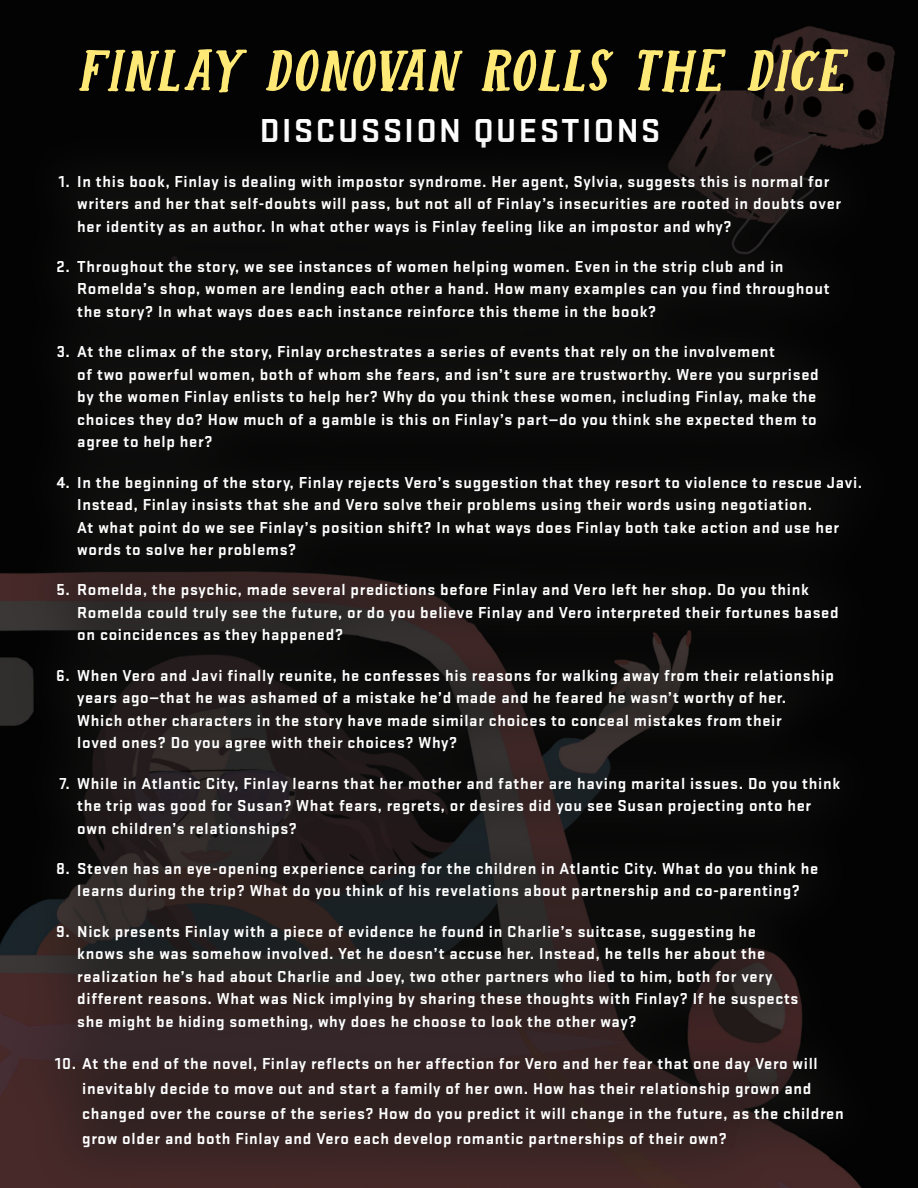
<style>
.page{position:relative;width:918px;height:1188px;background:#fff}
.page>*{position:absolute;margin:0;border:0;box-sizing:border-box;transform-origin:0 0}
.t1{font:italic 58.5px "DK Colporteur Fat";color:#fee976}
.t2{font:700 34.5px "Stratum 1";letter-spacing:.07em;color:#fff}
.t3{font:700 16.5px/22.5px "Stratum 1";letter-spacing:.04em;color:#fff}
</style>
<div class="page">
<img style="left:0;top:0;width:918px;height:1188px">
<div style="left:7px;top:124px;width:903px;height:1064px;background:#1c1b1a;opacity:.6"></div>
<h1 class="t1" style="left:76px;top:38px;width:783px">FINLAY DONOVAN ROLLS THE DICE</h1>
<h2 class="t2" style="left:260px;top:107px;width:402px">DISCUSSION QUESTIONS</h2>
<p class="t3" style="left:77px;top:169px;width:765px;text-indent:-18px">1. In this book, Finlay is dealing with impostor syndrome. Her agent, Sylvia, suggests this is normal for writers and her that self-doubts will pass, but not all of Finlay’s insecurities are rooted in doubts over her identity as an author. In what other ways is Finlay feeling like an impostor and why?</p>
<p class="t3" style="left:77px;top:254px;width:754px;text-indent:-21px">2. Throughout the story, we see instances of women helping women. Even in the strip club and in<br>Romelda’s shop, women are lending each other a hand. How many examples can you find throughout the story? In what ways does each instance reinforce this theme in the book?</p>
<p class="t3" style="left:77px;top:340px;width:743px;text-indent:-21px">3. At the climax of the story, Finlay orchestrates a series of events that rely on the involvement<br>of two powerful women, both of whom she fears, and isn’t sure are trustworthy. Were you surprised by the women Finlay enlists to help her? Why do you think these women, including Finlay, make the choices they do? How much of a gamble is this on Finlay’s part—do you think she expected them to agree to help her?</p>
<p class="t3" style="left:77px;top:470px;width:787px;text-indent:-21px">4. In the beginning of the story, Finlay rejects Vero’s suggestion that they resort to violence to rescue Javi.<br>Instead, Finlay insists that she and Vero solve their problems using their words using negotiation.<br>At what point do we see Finlay’s position shift? In what ways does Finlay both take action and use her words to solve her problems?</p>
<p class="t3" style="left:77px;top:578px;width:763px;text-indent:-21px">5. Romelda, the psychic, made several predictions before Finlay and Vero left her shop. Do you think<br>Romelda could truly see the future, or do you believe Finlay and Vero interpreted their fortunes based on coincidences as they happened?</p>
<p class="t3" style="left:77px;top:663px;width:758px;text-indent:-21px">6. When Vero and Javi finally reunite, he confesses his reasons for walking away from their relationship years ago—that he was ashamed of a mistake he’d made and he feared he wasn’t worthy of her.<br>Which other characters in the story have made similar choices to conceal mistakes from their<br>loved ones? Do you agree with their choices? Why?</p>
<p class="t3" style="left:77px;top:771px;width:764px;text-indent:-18px">7. While in Atlantic City, Finlay learns that her mother and father are having marital issues. Do you think the trip was good for Susan? What fears, regrets, or desires did you see Susan projecting onto her own children’s relationships?</p>
<p class="t3" style="left:56px;top:856px;width:764px;text-align:center">8. Steven has an eye-opening experience caring for the children in Atlantic City. What do you think he learns during the trip? What do you think of his revelations about partnership and co-parenting?</p>
<p class="t3" style="left:77px;top:919px;width:723px;text-indent:-21px">9. Nick presents Finlay with a piece of evidence he found in Charlie’s suitcase, suggesting he knows she was somehow involved. Yet he doesn’t accuse her. Instead, he tells her about the realization he’s had about Charlie and Joey, two other partners who lied to him, both for very different reasons. What was Nick implying by sharing these thoughts with Finlay? If he suspects she might be hiding something, why does he choose to look the other way?</p>
<p class="t3" style="left:82px;top:1051px;width:763px;line-height:24.8px;text-indent:-27px">10. At the end of the novel, Finlay reflects on her affection for Vero and her fear that one day Vero will inevitably decide to move out and start a family of her own. How has their relationship grown and changed over the course of the series? How do you predict it will change in the future, as the children grow older and both Finlay and Vero each develop romantic partnerships of their own?</p>
</div>
